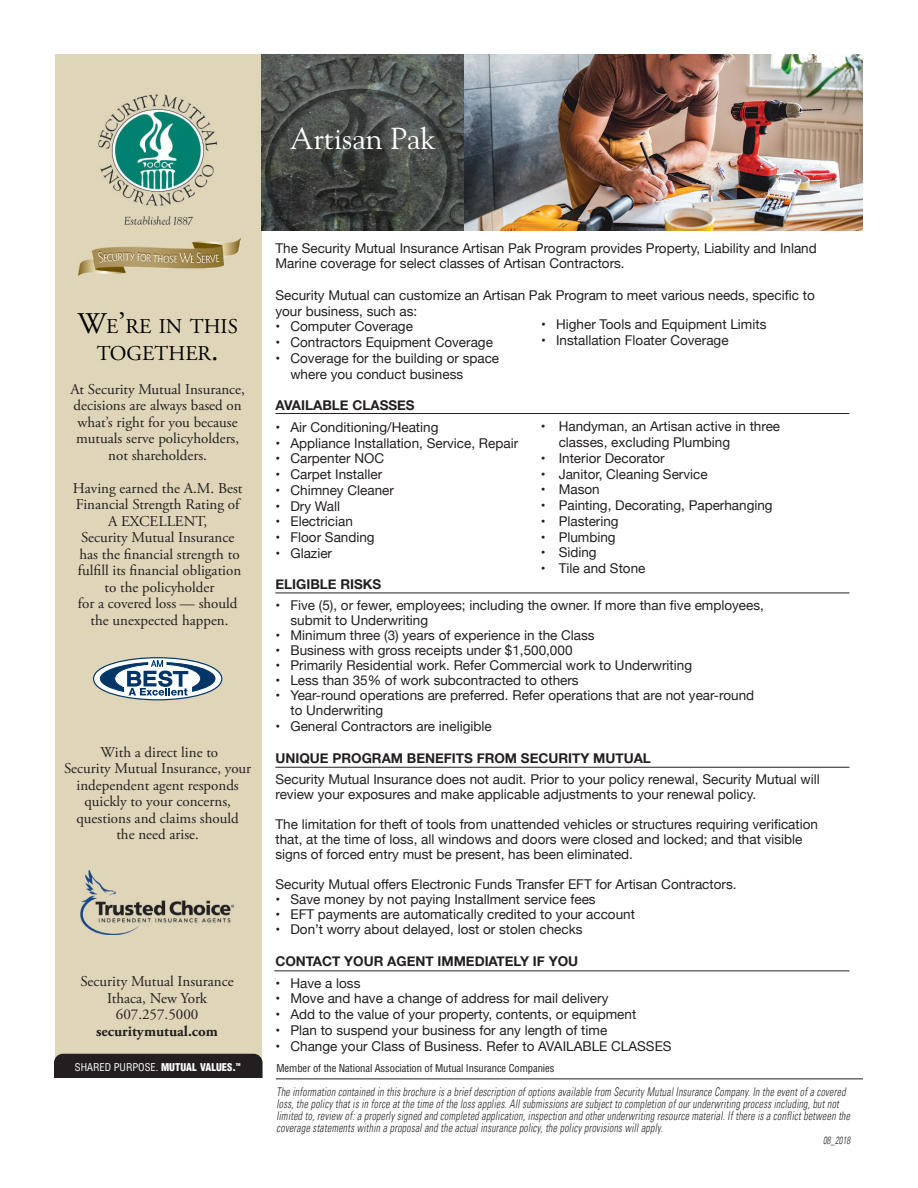
<style>
.page{position:relative;width:918px;height:1188px;background:#fff}
.page>*{position:absolute;margin:0;border:0;box-sizing:border-box;transform-origin:0 0}
.t1{font:30.3px "Goudy";color:#fff}
.t2{font:21px/27px "Adobe Garamond";color:#000;text-align:center}
.t3{font:15px/16.5px "Adobe Garamond Pro";color:#231f20}
.t4{font:700 15px "Adobe Garamond Pro";color:#231f20}
.t5{font:13.5px/15px "Helvetica Neue";color:#231f20}
.t6{font:700 13.5px "Helvetica Neue";color:#231f20}
.t7{font:italic 300 condensed 12px/12px "Univers LT";letter-spacing:.03em;color:#231f20;scale:.8 1}
.t8{font:condensed 10.5px "Helvetica";letter-spacing:-.01em;color:#231f20}
.t9{font:condensed 10.5px "Helvetica";color:#fff}
.t10{font:italic 300 condensed 10.5px "Univers LT";letter-spacing:.01em;color:#231f20;scale:.8 1}
.t11{font:900 condensed 3.9px "Helvetica";color:#fff}
.s1{font-size:30px}
.s2{font-weight:900}
</style>
<div class="page">
<div style="left:55px;top:54px;width:206px;height:1004px;background:#dfd6b9"></div>
<div style="left:54px;top:1054px;width:209px;height:45px;background:#231f20;border-radius:9px"></div>
<hr style="left:276px;top:1079px;width:587px;height:1px;background:#231f20">
<div style="left:44px;top:1078px;width:226px;height:33px;background:#fff"></div>
<img style="left:60px;top:854px;width:199px;height:98px">
<svg style="left:94px;top:658px;width:128px;height:42px"></svg>
<div style="left:93px;top:657px;width:129px;height:43px;border:1px solid #003667;border-radius:50%"></div>
<svg style="left:100px;top:660px;width:116px;height:36px"></svg>
<img style="left:261px;top:54px;width:602px;height:177px">
<hr style="left:275px;top:413px;width:574px;height:1px;background:#231f20">
<hr style="left:275px;top:593px;width:574px;height:1px;background:#231f20">
<hr style="left:275px;top:767px;width:574px;height:1px;background:#231f20">
<hr style="left:274px;top:971px;width:575px;height:1px;background:#231f20">
<p class="t1" style="left:290px;top:120px;width:147px">Artisan Pak</p>
<p class="t2" style="left:77px;top:314px;width:162px"><span class="s1">W</span>E<span class="s1">’</span>RE IN THIS<br>TOGETHER<span class="s1">.</span></p>
<p class="t3" style="left:70px;top:381px;width:176px">At Security Mutual Insurance, decisions are always based on</p>
<p class="t3" style="left:76px;top:414px;width:165px">what’s right for you because mutuals serve policyholders,</p>
<p class="t3" style="left:108px;top:447px;width:100px">not shareholders.</p>
<p class="t3" style="left:73px;top:480px;width:171px">Having earned the A.M. Best</p>
<p class="t3" style="left:76px;top:497px;width:165px">Financial Strength Rating of</p>
<p class="t3" style="left:108px;top:513px;width:101px">A EXCELLENT,</p>
<p class="t3" style="left:81px;top:530px;width:155px">Security Mutual Insurance</p>
<p class="t3" style="left:79px;top:546px;width:162px">has the financial strength to</p>
<p class="t3" style="left:78px;top:563px;width:165px">fulfill its financial obligation</p>
<p class="t3" style="left:105px;top:579px;width:111px">to the policyholder</p>
<p class="t3" style="left:78px;top:596px;width:161px">for a covered loss — should</p>
<p class="t3" style="left:91px;top:612px;width:140px">the unexpected happen.</p>
<p class="t3" style="left:64px;top:744px;width:189px;text-align:center">With a direct line to<br>Security Mutual Insurance, your independent agent responds quickly to your concerns, questions and claims should<br>the need arise.</p>
<p class="t3" style="left:80px;top:974px;width:155px">Security Mutual Insurance</p>
<p class="t3" style="left:107px;top:990px;width:102px">Ithaca, New York</p>
<p class="t3" style="left:116px;top:1007px;width:84px">607.257.5000</p>
<p class="t4" style="left:96px;top:1022px;width:123px">securitymutual.com</p>
<p class="t9" style="left:75px;top:1060px;width:163px">SHARED PURPOSE. <span class="s2">MUTUAL VALUES.</span></p>
<p class="t11" style="left:236px;top:1062px;width:6px">TM</p>
<p class="t5" style="left:275px;top:241px;width:543px;line-height:15.8px">The Security Mutual Insurance Artisan Pak Program provides Property, Liability and Inland<br>Marine coverage for select classes of Artisan Contractors.</p>
<p class="t5" style="left:275px;top:288px;width:541px;line-height:15.8px">Security Mutual can customize an Artisan Pak Program to meet various needs, specific to your business, such as:</p>
<p class="t5" style="left:275px;top:320px;width:139px">• Computer Coverage</p>
<p class="t5" style="left:275px;top:336px;width:219px">• Contractors Equipment Coverage</p>
<p class="t5" style="left:290px;top:351px;width:210px;line-height:15.8px;text-indent:-15px">• Coverage for the building or space where you conduct business</p>
<p class="t6" style="left:275px;top:395px;width:141px">AVAILABLE CLASSES</p>
<p class="t5" style="left:275px;top:420px;width:164px">• Air Conditioning/Heating</p>
<p class="t5" style="left:275px;top:436px;width:244px">• Appliance Installation, Service, Repair</p>
<p class="t5" style="left:275px;top:452px;width:110px">• Carpenter NOC</p>
<p class="t5" style="left:275px;top:468px;width:108px">• Carpet Installer</p>
<p class="t5" style="left:275px;top:483px;width:120px">• Chimney Cleaner</p>
<p class="t5" style="left:275px;top:499px;width:66px">• Dry Wall</p>
<p class="t5" style="left:275px;top:515px;width:79px">• Electrician</p>
<p class="t5" style="left:275px;top:531px;width:101px">• Floor Sanding</p>
<p class="t5" style="left:275px;top:546px;width:58px">• Glazier</p>
<p class="t6" style="left:275px;top:574px;width:107px">ELIGIBLE RISKS</p>
<p class="t5" style="left:290px;top:599px;width:475px;text-indent:-15px">• Five (5), or fewer, employees; including the owner. If more than five employees, submit to Underwriting</p>
<p class="t5" style="left:275px;top:629px;width:321px">• Minimum three (3) years of experience in the Class</p>
<p class="t5" style="left:275px;top:644px;width:299px">• Business with gross receipts under $1,500,000</p>
<p class="t5" style="left:275px;top:659px;width:418px">• Primarily Residential work. Refer Commercial work to Underwriting</p>
<p class="t5" style="left:275px;top:674px;width:305px">• Less than 35% of work subcontracted to others</p>
<p class="t5" style="left:290px;top:689px;width:465px;text-indent:-15px">• Year-round operations are preferred. Refer operations that are not year-round to Underwriting</p>
<p class="t5" style="left:275px;top:720px;width:218px">• General Contractors are ineligible</p>
<p class="t6" style="left:275px;top:747px;width:377px">UNIQUE PROGRAM BENEFITS FROM SECURITY MUTUAL</p>
<p class="t5" style="left:275px;top:772px;width:546px">Security Mutual Insurance does not audit. Prior to your policy renewal, Security Mutual will review your exposures and make applicable adjustments to your renewal policy.</p>
<p class="t5" style="left:275px;top:817px;width:544px">The limitation for theft of tools from unattended vehicles or structures requiring verification that, at the time of loss, all windows and doors were closed and locked; and that visible signs of forced entry must be present, has been eliminated.</p>
<p class="t5" style="left:275px;top:877px;width:463px">Security Mutual offers Electronic Funds Transfer EFT for Artisan Contractors.</p>
<p class="t5" style="left:275px;top:892px;width:322px">• Save money by not paying Installment service fees</p>
<p class="t5" style="left:275px;top:907px;width:361px">• EFT payments are automatically credited to your account</p>
<p class="t5" style="left:275px;top:923px;width:309px">• Don’t worry about delayed, lost or stolen checks</p>
<p class="t6" style="left:275px;top:951px;width:304px">CONTACT YOUR AGENT IMMEDIATELY IF YOU</p>
<p class="t5" style="left:275px;top:976px;width:86px">• Have a loss</p>
<p class="t5" style="left:275px;top:992px;width:335px">• Move and have a change of address for mail delivery</p>
<p class="t5" style="left:275px;top:1008px;width:362px">• Add to the value of your property, contents, or equipment</p>
<p class="t5" style="left:275px;top:1023px;width:333px">• Plan to suspend your business for any length of time</p>
<p class="t5" style="left:275px;top:1039px;width:398px">• Change your Class of Business. Refer to AVAILABLE CLASSES</p>
<p class="t5" style="left:541px;top:318px;width:227px">• Higher Tools and Equipment Limits</p>
<p class="t5" style="left:541px;top:334px;width:189px">• Installation Floater Coverage</p>
<p class="t5" style="left:559px;top:419px;width:223px;line-height:15.8px;text-indent:-18px">• Handyman, an Artisan active in three classes, excluding Plumbing</p>
<p class="t5" style="left:541px;top:451px;width:125px">• Interior Decorator</p>
<p class="t5" style="left:541px;top:467px;width:169px">• Janitor, Cleaning Service</p>
<p class="t5" style="left:541px;top:483px;width:61px">• Mason</p>
<p class="t5" style="left:541px;top:499px;width:234px">• Painting, Decorating, Paperhanging</p>
<p class="t5" style="left:541px;top:514px;width:79px">• Plastering</p>
<p class="t5" style="left:541px;top:530px;width:77px">• Plumbing</p>
<p class="t5" style="left:541px;top:546px;width:57px">• Siding</p>
<p class="t5" style="left:541px;top:562px;width:106px">• Tile and Stone</p>
<p class="t8" style="left:276px;top:1061px;width:279px">Member of the National Association of Mutual Insurance Companies</p>
<p class="t7" style="left:276px;top:1086px;width:719px">The information contained in this brochure is a brief description of options available from Security Mutual Insurance Company. In the event of a covered loss, the policy that is in force at the time of the loss applies. All submissions are subject to completion of our underwriting process including, but not limited to, review of: a properly signed and completed application, inspection and other underwriting resource material. If there is a conflict between the coverage statements within a proposal and the actual insurance policy, the policy provisions will apply.</p>
<p class="t10" style="left:823px;top:1134px;width:35px">08_2018</p>
</div>
